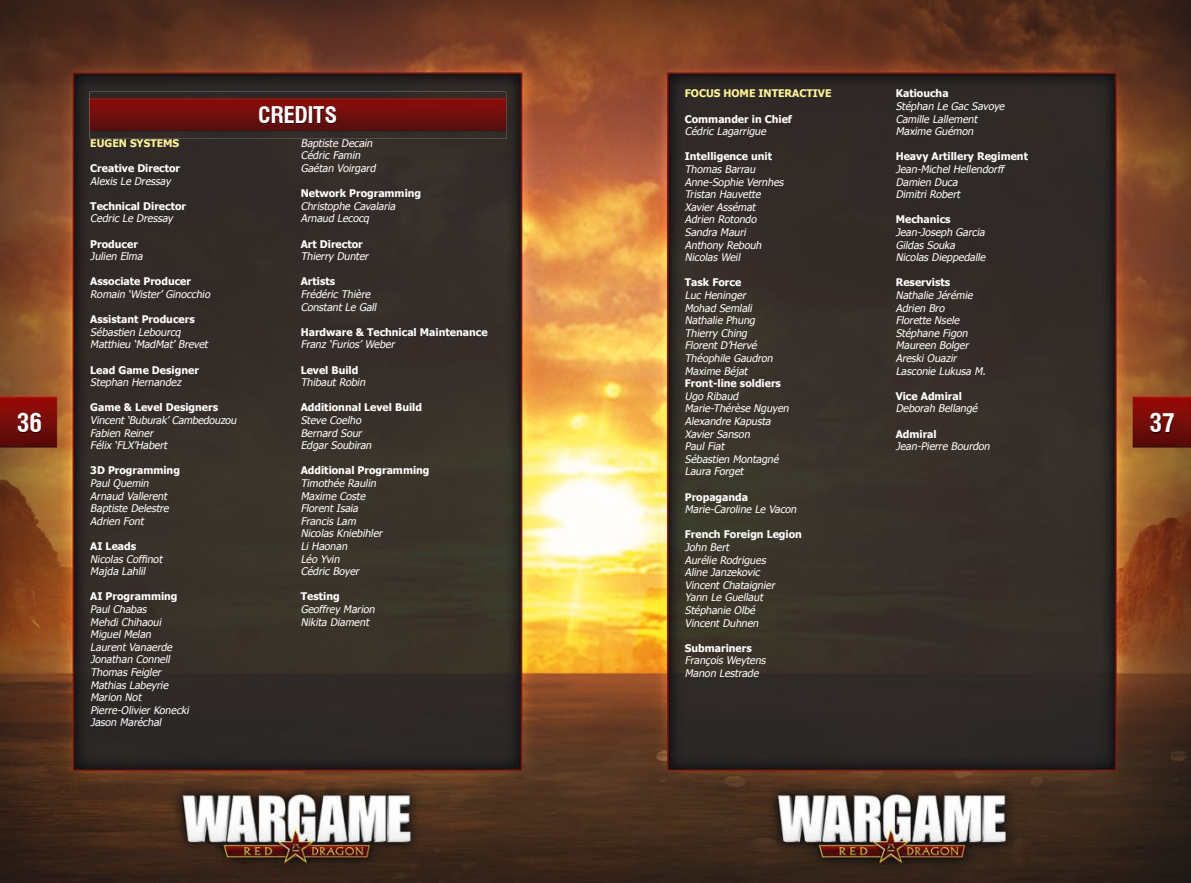
<style>
.page{position:relative;width:1191px;height:883px;background:#fff}
.page>*{position:absolute;margin:0;border:0;box-sizing:border-box;transform-origin:0 0}
.t1{font:700 28px "Helios Cond";color:#fff}
.t2{font:700 24.5px "Helios Cond";color:#fff}
.t3{font:italic 10.5px/12.6px "Tahoma";color:#fff}
.t4{font:700 10.5px "Tahoma";color:#fff}
.t5{font:700 10.5px "Tahoma";color:#fff596}
</style>
<div class="page">
<img style="left:0;top:0;width:1191px;height:883px">
<img style="left:18px;top:413px;width:23px;height:20px">
<img style="left:1150px;top:414px;width:23px;height:19px">
<img style="left:89px;top:92px;width:417px;height:47px">
<img style="left:259px;top:106px;width:77px;height:18px">
<p class="t4" style="left:895px;top:86px;width:54px">Katioucha</p>
<p class="t3" style="left:895px;top:99px;width:112px">Stéphan Le Gac Savoye<br>Camille Lallement<br>Maxime Guémon</p>
<p class="t4" style="left:895px;top:149px;width:134px">Heavy Artillery Regiment</p>
<p class="t3" style="left:895px;top:162px;width:112px">Jean-Michel Hellendorff<br>Damien Duca<br>Dimitri Robert</p>
<p class="t4" style="left:895px;top:212px;width:56px">Mechanics</p>
<p class="t3" style="left:895px;top:225px;width:93px">Jean-Joseph Garcia<br>Gildas Souka<br>Nicolas Dieppedalle</p>
<p class="t4" style="left:895px;top:275px;width:56px">Reservists</p>
<p class="t3" style="left:895px;top:288px;width:94px">Nathalie Jérémie<br>Adrien Bro<br>Florette Nsele<br>Stéphane Figon<br>Maureen Bolger<br>Areski Ouazir<br>Lasconie Lukusa M.</p>
<p class="t4" style="left:895px;top:389px;width:68px">Vice Admiral</p>
<p class="t3" style="left:895px;top:402px;width:86px">Deborah Bellangé</p>
<p class="t4" style="left:895px;top:426px;width:43px">Admiral</p>
<p class="t3" style="left:895px;top:440px;width:98px">Jean-Pierre Bourdon</p>
<p class="t5" style="left:685px;top:86px;width:148px">FOCUS HOME INTERACTIVE</p>
<p class="t4" style="left:685px;top:111px;width:109px">Commander in Chief</p>
<p class="t3" style="left:685px;top:125px;width:85px">Cédric Lagarrigue</p>
<p class="t4" style="left:685px;top:149px;width:89px">Intelligence unit</p>
<p class="t3" style="left:685px;top:162px;width:103px">Thomas Barrau<br>Anne-Sophie Vernhes<br>Tristan Hauvette<br>Xavier Assémat<br>Adrien Rotondo<br>Sandra Mauri<br>Anthony Rebouh<br>Nicolas Weil</p>
<p class="t4" style="left:685px;top:275px;width:58px">Task Force</p>
<p class="t3" style="left:685px;top:288px;width:92px">Luc Heninger<br>Mohad Semlali<br>Nathalie Phung<br>Thierry Ching<br>Florent D’Hervé<br>Théophile Gaudron<br>Maxime Béjat</p>
<p class="t4" style="left:685px;top:376px;width:98px">Front-line soldiers</p>
<p class="t3" style="left:685px;top:389px;width:108px">Ugo Ribaud<br>Marie-Thérèse Nguyen<br>Alexandre Kapusta<br>Xavier Sanson<br>Paul Fiat<br>Sébastien Montagné<br>Laura Forget</p>
<p class="t4" style="left:685px;top:489px;width:65px">Propaganda</p>
<p class="t3" style="left:685px;top:503px;width:115px">Marie-Caroline Le Vacon</p>
<p class="t4" style="left:685px;top:527px;width:119px">French Foreign Legion</p>
<p class="t3" style="left:685px;top:540px;width:94px">John Bert<br>Aurélie Rodrigues<br>Aline Janzekovic<br>Vincent Chataignier<br>Yann Le Guellaut<br>Stéphanie Olbé<br>Vincent Duhnen</p>
<p class="t4" style="left:685px;top:641px;width:68px">Submariners</p>
<p class="t3" style="left:685px;top:654px;width:85px">François Weytens<br>Manon Lestrade</p>
<h2 class="t2" style="left:259px;top:101px;width:80px">CREDITS</h2>
<p class="t5" style="left:90px;top:136px;width:90px">EUGEN SYSTEMS</p>
<p class="t4" style="left:90px;top:161px;width:91px">Creative Director</p>
<p class="t3" style="left:90px;top:174px;width:82px">Alexis Le Dressay</p>
<p class="t4" style="left:90px;top:199px;width:97px">Technical Director</p>
<p class="t3" style="left:90px;top:212px;width:84px">Cedric Le Dressay</p>
<p class="t4" style="left:90px;top:236px;width:49px">Producer</p>
<p class="t3" style="left:90px;top:250px;width:56px">Julien Elma</p>
<p class="t4" style="left:90px;top:274px;width:102px">Associate Producer</p>
<p class="t3" style="left:90px;top:287px;width:124px">Romain ‘Wister’ Ginocchio</p>
<p class="t4" style="left:90px;top:312px;width:106px">Assistant Producers</p>
<p class="t3" style="left:90px;top:325px;width:121px">Sébastien Lebourcq<br>Matthieu ‘MadMat’ Brevet</p>
<p class="t4" style="left:90px;top:362px;width:110px">Lead Game Designer</p>
<p class="t3" style="left:90px;top:376px;width:95px">Stephan Hernandez</p>
<p class="t4" style="left:90px;top:400px;width:129px">Game &amp; Level Designers</p>
<p class="t3" style="left:90px;top:413px;width:150px">Vincent ‘Buburak’ Cambedouzou<br>Fabien Reiner<br>Félix ‘FLX’Habert</p>
<p class="t4" style="left:90px;top:463px;width:91px">3D Programming</p>
<p class="t3" style="left:90px;top:476px;width:82px">Paul Quemin<br>Arnaud Vallerent<br>Baptiste Delestre<br>Adrien Font</p>
<p class="t4" style="left:90px;top:539px;width:47px">AI Leads</p>
<p class="t3" style="left:90px;top:552px;width:76px">Nicolas Coffinot<br>Majda Lahlil</p>
<p class="t4" style="left:90px;top:589px;width:89px">AI Programming</p>
<p class="t3" style="left:90px;top:602px;width:102px">Paul Chabas<br>Mehdi Chihaoui<br>Miguel Melan<br>Laurent Vanaerde<br>Jonathan Connell<br>Thomas Feigler<br>Mathias Labeyrie<br>Marion Not<br>Pierre-Olivier Konecki<br>Jason Maréchal</p>
<p class="t3" style="left:301px;top:136px;width:78px">Baptiste Decain<br>Cédric Famin<br>Gaétan Voirgard</p>
<p class="t4" style="left:301px;top:186px;width:122px">Network Programming</p>
<p class="t3" style="left:301px;top:199px;width:98px">Christophe Cavalaria<br>Arnaud Lecocq</p>
<p class="t4" style="left:301px;top:236px;width:64px">Art Director</p>
<p class="t3" style="left:301px;top:250px;width:71px">Thierry Dunter</p>
<p class="t4" style="left:301px;top:274px;width:36px">Artists</p>
<p class="t3" style="left:301px;top:287px;width:79px">Frédéric Thière<br>Constant Le Gall</p>
<p class="t4" style="left:301px;top:325px;width:188px">Hardware &amp; Technical Maintenance</p>
<p class="t3" style="left:301px;top:338px;width:98px">Franz ‘Furios’ Weber</p>
<p class="t4" style="left:301px;top:362px;width:59px">Level Build</p>
<p class="t3" style="left:301px;top:376px;width:68px">Thibaut Robin</p>
<p class="t4" style="left:301px;top:400px;width:123px">Additionnal Level Build</p>
<p class="t3" style="left:301px;top:413px;width:75px">Steve Coelho<br>Bernard Sour<br>Edgar Soubiran</p>
<p class="t4" style="left:301px;top:463px;width:130px">Additional Programming</p>
<p class="t3" style="left:301px;top:476px;width:85px">Timothée Raulin<br>Maxime Coste<br>Florent Isaia<br>Francis Lam<br>Nicolas Kniebihler<br>Li Haonan<br>Léo Yvin<br>Cédric Boyer</p>
<p class="t4" style="left:301px;top:589px;width:40px">Testing</p>
<p class="t3" style="left:301px;top:602px;width:78px">Geoffrey Marion<br>Nikita Diament</p>
<h1 class="t1" style="left:16px;top:407px;width:27px">36</h1>
<h1 class="t1" style="left:1148px;top:408px;width:27px">37</h1>
</div>
